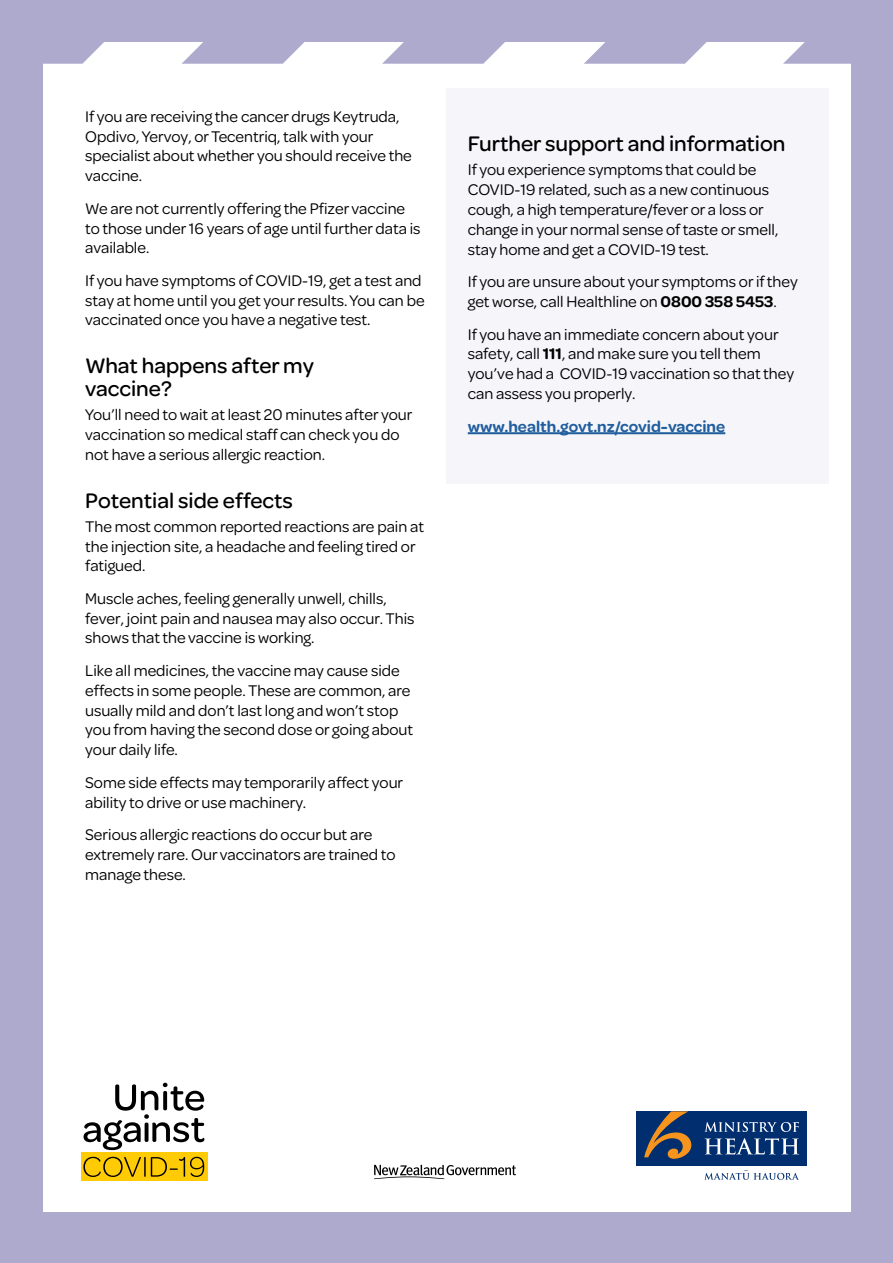
<style>
.page{position:relative;width:893px;height:1263px;background:#adaace}
.page>*{position:absolute;margin:0;border:0;box-sizing:border-box;transform-origin:0 0}
.Body_Subhead{font:500 22.5px/22.5px "Omnes";color:#000}
.Body_text{font:16.5px/19.8px "Omnes";color:#000}
.Body_text-2{font:600 16.5px "Omnes";color:#215e9e}
.s1{font-weight:600}
</style>
<div class="page">
<div style="left:43px;top:43px;width:807px;height:1169px;background:#fff"></div>
<svg style="left:43px;top:42px;width:482px;height:22px"></svg>
<svg style="left:584px;top:42px;width:143px;height:22px"></svg>
<svg style="left:783px;top:42px;width:68px;height:22px"></svg>
<div style="left:81px;top:1153px;width:126px;height:28px;background:#ffcb05"></div>
<svg style="left:83px;top:1156px;width:121px;height:21px"></svg>
<svg style="left:84px;top:1083px;width:120px;height:67px"></svg>
<svg style="left:374px;top:1165px;width:142px;height:14px"></svg>
<div style="left:637px;top:1111px;width:170px;height:55px;background:#002e6e"></div>
<svg style="left:704px;top:1122px;width:95px;height:10px"></svg>
<svg style="left:704px;top:1138px;width:95px;height:16px"></svg>
<svg style="left:704px;top:1170px;width:95px;height:10px"></svg>
<svg style="left:644px;top:1111px;width:47px;height:48px"></svg>
<div style="left:447px;top:88px;width:382px;height:396px;background:#f6f6fa"></div>
<hr style="left:468px;top:432px;width:257px;height:2px;background:#215e9e">
<p class="Body_text" style="left:85px;top:105px;width:328px">If you are receiving the cancer drugs Keytruda, Opdivo, Yervoy, or Tecentriq, talk with your specialist about whether you should receive the vaccine.</p>
<p class="Body_text" style="left:85px;top:197px;width:337px">We are not currently offering the Pfizer vaccine to those under 16 years of age until further data is available.</p>
<p class="Body_text" style="left:85px;top:270px;width:341px">If you have symptoms of COVID-19, get a test and stay at home until you get your results. You can be vaccinated once you have a negative test.</p>
<p class="Body_Subhead" style="left:85px;top:353px;width:230px">What happens after my vaccine?</p>
<p class="Body_text" style="left:85px;top:404px;width:329px">You’ll need to wait at least 20 minutes after your vaccination so medical staff can check you do not have a serious allergic reaction.</p>
<p class="Body_Subhead" style="left:85px;top:487px;width:209px">Potential side effects</p>
<p class="Body_text" style="left:85px;top:515px;width:340px">The most common reported reactions are pain at the injection site, a headache and feeling tired or fatigued.</p>
<p class="Body_text" style="left:85px;top:587px;width:331px">Muscle aches, feeling generally unwell, chills, fever, joint pain and nausea may also occur. This shows that the vaccine is working.</p>
<p class="Body_text" style="left:85px;top:660px;width:329px">Like all medicines, the vaccine may cause side effects in some people. These are common, are usually mild and don’t last long and won’t stop you from having the second dose or going about your daily life.</p>
<p class="Body_text" style="left:85px;top:771px;width:320px">Some side effects may temporarily affect your ability to drive or use machinery.</p>
<p class="Body_text" style="left:85px;top:824px;width:312px">Serious allergic reactions do occur but are extremely rare. Our vaccinators are trained to manage these.</p>
<p class="Body_Subhead" style="left:468px;top:131px;width:319px">Further support and information</p>
<p class="Body_text" style="left:468px;top:159px;width:312px">If you experience symptoms that could be COVID-19 related, such as a new continuous cough, a high temperature/fever or a loss or change in your normal sense of taste or smell, stay home and get a COVID-19 test.</p>
<p class="Body_text" style="left:468px;top:271px;width:332px">If you are unsure about your symptoms or if they get worse, call Healthline on <span class="s1">0800 358 5453</span>.</p>
<p class="Body_text" style="left:468px;top:323px;width:328px">If you have an immediate concern about your safety, call <span class="s1">111</span>, and make sure you tell them you’ve had a COVID-19 vaccination so that they can assess you properly.</p>
<p class="Body_text-2" style="left:468px;top:415px;width:259px">www.health.govt.nz/covid-vaccine</p>
</div>
